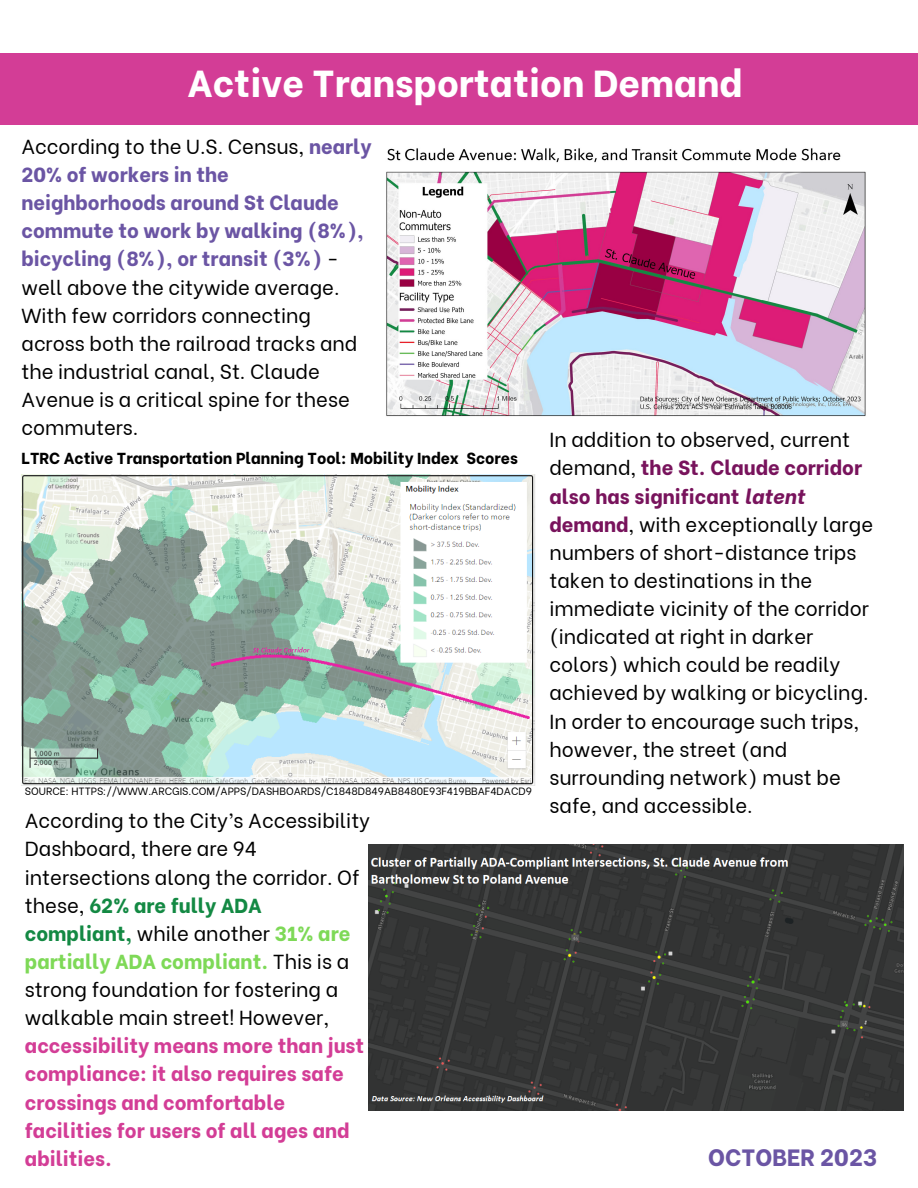
<style>
.page{position:relative;width:918px;height:1188px;background:#fff}
.page>*{position:absolute;margin:0;border:0;box-sizing:border-box;transform-origin:0 0}
.t1{font:800 37.5px "Be Vietnam";color:#fff}
.t2{font:800 23.55px "Be Vietnam";color:#6b55a4}
.t3{font:20.25px/28.2px "Be Vietnam";color:#000}
.t4{font:800 15.9px "Be Vietnam";color:#000}
.t5{font:10.5px "Be Vietnam";color:#000}
.s1{font-weight:800;color:#6b55a4}
.s2{font-weight:800;color:#138943}
.s3{font-weight:800;color:#7ed957}
.s4{font-weight:800;color:#d33d96}
.s5{font-weight:800;color:#78135c}
.s6{font-weight:800;font-style:italic;color:#78135c}
</style>
<div class="page">
<div style="left:0;top:54px;width:918px;height:71px;background:#d33d96"></div>
<img style="left:386px;top:148px;width:480px;height:269px">
<img style="left:21px;top:475px;width:514px;height:310px">
<img style="left:368px;top:845px;width:536px;height:265px">
<p class="t1" style="left:188px;top:53px;width:556px">Active Transportation Demand</p>
<p class="t3" style="left:21px;top:130px;width:351px">According to the U.S. Census, <span class="s1">nearly<br>20% of workers in the neighborhoods around St Claude commute to work by walking (8%), bicycling (8%), or transit (3%)</span> - well above the citywide average.<br>With few corridors connecting across both the railroad tracks and the industrial canal, St. Claude<br>Avenue is a critical spine for these commuters.</p>
<p class="t4" style="left:21px;top:445px;width:498px">LTRC Active Transportation Planning Tool: Mobility Index Scores</p>
<p class="t5" style="left:25px;top:783px;width:509px">SOURCE: HTTPS://WWW.ARCGIS.COM/APPS/DASHBOARDS/C1848D849AB8480E93F419BBAF4DACD9</p>
<p class="t3" style="left:25px;top:805px;width:347px">According to the City’s Accessibility<br>Dashboard, there are 94 intersections along the corridor. Of these, <span class="s2">62% are fully ADA compliant,</span> while another <span class="s3">31% are partially ADA compliant.</span> This is a strong foundation for fostering a walkable main street! However, <span class="s4">accessibility means more than just compliance: it also requires safe crossings and comfortable facilities for users of all ages and abilities.</span></p>
<p class="t3" style="left:549px;top:424px;width:325px">In addition to observed, current demand, <span class="s5">the St. Claude corridor also has significant</span> <span class="s6">latent </span><span class="s5">demand</span>, with exceptionally large numbers of short-distance trips taken to destinations in the immediate vicinity of the corridor (indicated at right in darker colors) which could be readily achieved by walking or bicycling.<br>In order to encourage such trips, however, the street (and surrounding network) must be safe, and accessible.</p>
<p class="t2" style="left:708px;top:1138px;width:171px">OCTOBER 2023</p>
</div>
